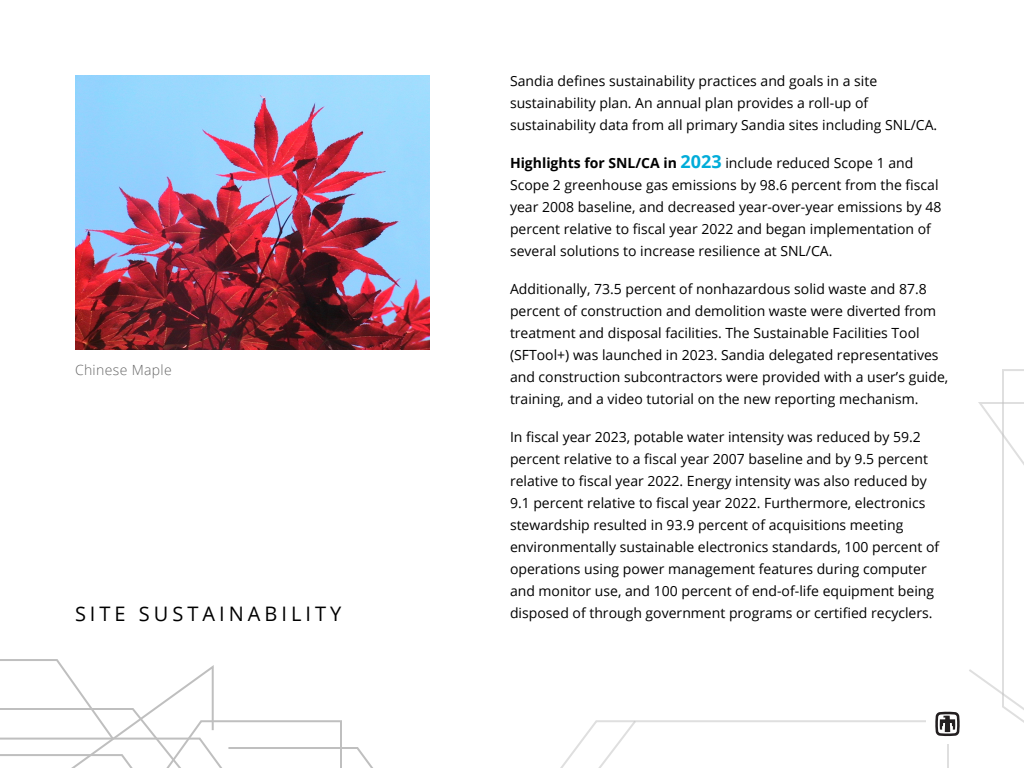
<style>
.page{position:relative;width:1024px;height:768px;background:#fff}
.page>*{position:absolute;margin:0;border:0;box-sizing:border-box;transform-origin:0 0}
.Heading{font:20px "Open Sans";letter-spacing:.2em;color:#000}
.Copy{font:14px/22px "Open Sans";color:#000}
.t1{font:300 14px "Open Sans";letter-spacing:.025em;color:#666}
.s1{font-weight:700}
.s2{font-weight:700;font-size:18px;color:#00acd9}
</style>
<div class="page">
<svg style="left:969px;top:369px;width:55px;height:354px"></svg>
<svg style="left:0;top:659px;width:373px;height:109px"></svg>
<svg style="left:560px;top:712px;width:400px;height:56px"></svg>
<img style="left:75px;top:75px;width:354px;height:274px">
<p class="t1" style="left:75px;top:360px;width:98px">Chinese Maple</p>
<p class="Heading" style="left:75px;top:600px;width:268px">SITE SUSTAINABILITY</p>
<p class="Copy" style="left:510px;top:69px;width:429px">Sandia defines sustainability practices and goals in a site sustainability plan. An annual plan provides a roll-up of sustainability data from all primary Sandia sites including SNL/CA.</p>
<p class="Copy" style="left:510px;top:151px;width:433px"><span class="s1">Highlights for SNL/CA in</span> <span class="s2">2023</span> include reduced Scope 1 and Scope 2 greenhouse gas emissions by 98.6 percent from the fiscal year 2008 baseline, and decreased year-over-year emissions by 48 percent relative to fiscal year 2022 and began implementation of several solutions to increase resilience at SNL/CA.</p>
<p class="Copy" style="left:510px;top:277px;width:440px">Additionally, 73.5 percent of nonhazardous solid waste and 87.8 percent of construction and demolition waste were diverted from treatment and disposal facilities. The Sustainable Facilities Tool (SFTool+) was launched in 2023. Sandia delegated representatives and construction subcontractors were provided with a user’s guide, training, and a video tutorial on the new reporting mechanism.</p>
<p class="Copy" style="left:510px;top:425px;width:431px">In fiscal year 2023, potable water intensity was reduced by 59.2 percent relative to a fiscal year 2007 baseline and by 9.5 percent relative to fiscal year 2022. Energy intensity was also reduced by 9.1 percent relative to fiscal year 2022. Furthermore, electronics stewardship resulted in 93.9 percent of acquisitions meeting environmentally sustainable electronics standards, 100 percent of operations using power management features during computer and monitor use, and 100 percent of end-of-life equipment being disposed of through government programs or certified recyclers.</p>
</div>
